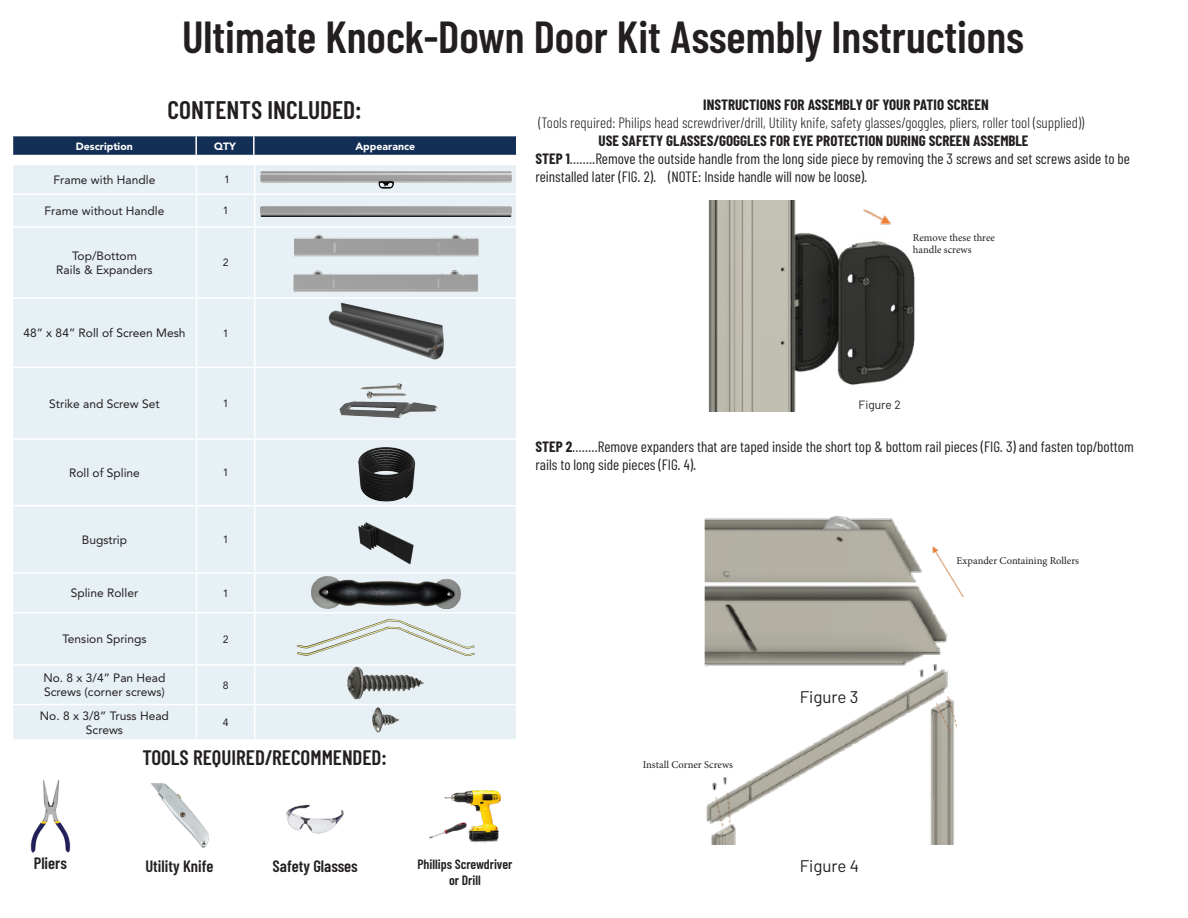
<style>
.page{position:relative;width:1188px;height:918px;background:#fff}
.page>*{position:absolute;margin:0;border:0;box-sizing:border-box;transform-origin:0 0}
.t1{font:600 45px "Barlow Condensed";color:#231f20}
.t2{font:600 25.5px "Barlow Condensed";color:#231f20}
.t3{font:600 21px "Barlow Condensed";color:#231f20}
.t4{font:16.8px "Barlow";color:#231f20}
.t5{font:600 16.5px "Barlow Condensed";color:#231f20}
.t6{font:15px/18px "Barlow Condensed";color:#231f20}
.t7{font:300 15px "Barlow Condensed";color:#231f20}
.t8{font:700 15px "Barlow Condensed";color:#231f20}
.t9{font:600 13.5px "Barlow Condensed";color:#231f20}
.t10{font:12px "Avenir LT Std";color:#231f20}
.t11{font:12px "Barlow";color:#231f20}
.t12{font:10.5px "Minion Pro";color:#231f20}
.t13{font:900 10.5px "Avenir LT Std";color:#fff}
.t14{font:10.5px "Avenir LT Std";color:#231f20}
.s1{font-weight:700}
</style>
<div class="page">
<svg style="left:12px;top:136px;width:505px;height:19px;background:#1d375c"></svg>
<div style="left:13px;top:165px;width:503px;height:574px;background:#e7f0f5"></div>
<svg style="left:196px;top:165px;width:1px;height:29px"></svg>
<svg style="left:254px;top:165px;width:1px;height:29px"></svg>
<hr style="left:12px;top:194px;width:184px;height:1px;background:#fff">
<hr style="left:196px;top:194px;width:59px;height:1px;background:#fff">
<hr style="left:196px;top:195px;width:1px;height:31px;background:#fff">
<hr style="left:255px;top:194px;width:263px;height:1px;background:#fff">
<hr style="left:254px;top:195px;width:1px;height:31px;background:#fff">
<hr style="left:12px;top:226px;width:184px;height:2px;background:#fff">
<hr style="left:196px;top:226px;width:59px;height:2px;background:#fff">
<hr style="left:196px;top:228px;width:1px;height:69px;background:#fff">
<hr style="left:255px;top:226px;width:263px;height:2px;background:#fff">
<hr style="left:254px;top:228px;width:1px;height:69px;background:#fff">
<hr style="left:12px;top:297px;width:184px;height:2px;background:#fff">
<hr style="left:196px;top:297px;width:59px;height:2px;background:#fff">
<hr style="left:196px;top:299px;width:1px;height:68px;background:#fff">
<hr style="left:255px;top:297px;width:263px;height:2px;background:#fff">
<hr style="left:254px;top:299px;width:1px;height:68px;background:#fff">
<hr style="left:12px;top:367px;width:184px;height:1px;background:#fff">
<hr style="left:196px;top:367px;width:59px;height:1px;background:#fff">
<hr style="left:196px;top:368px;width:1px;height:70px;background:#fff">
<hr style="left:255px;top:367px;width:263px;height:1px;background:#fff">
<hr style="left:254px;top:368px;width:1px;height:70px;background:#fff">
<hr style="left:12px;top:438px;width:184px;height:2px;background:#fff">
<hr style="left:196px;top:438px;width:59px;height:2px;background:#fff">
<hr style="left:196px;top:440px;width:1px;height:65px;background:#fff">
<hr style="left:255px;top:438px;width:263px;height:2px;background:#fff">
<hr style="left:254px;top:440px;width:1px;height:65px;background:#fff">
<hr style="left:12px;top:505px;width:184px;height:1px;background:#fff">
<hr style="left:196px;top:505px;width:59px;height:1px;background:#fff">
<hr style="left:196px;top:506px;width:1px;height:66px;background:#fff">
<hr style="left:255px;top:505px;width:263px;height:1px;background:#fff">
<hr style="left:254px;top:506px;width:1px;height:66px;background:#fff">
<hr style="left:12px;top:572px;width:184px;height:2px;background:#fff">
<hr style="left:196px;top:572px;width:59px;height:2px;background:#fff">
<hr style="left:196px;top:574px;width:1px;height:38px;background:#fff">
<hr style="left:255px;top:572px;width:263px;height:2px;background:#fff">
<hr style="left:254px;top:574px;width:1px;height:38px;background:#fff">
<hr style="left:12px;top:612px;width:184px;height:2px;background:#fff">
<hr style="left:196px;top:612px;width:59px;height:2px;background:#fff">
<hr style="left:196px;top:613px;width:1px;height:51px;background:#fff">
<hr style="left:255px;top:612px;width:263px;height:2px;background:#fff">
<hr style="left:254px;top:613px;width:1px;height:51px;background:#fff">
<hr style="left:12px;top:664px;width:184px;height:2px;background:#fff">
<hr style="left:196px;top:664px;width:59px;height:2px;background:#fff">
<hr style="left:196px;top:666px;width:1px;height:38px;background:#fff">
<hr style="left:255px;top:664px;width:263px;height:2px;background:#fff">
<hr style="left:254px;top:666px;width:1px;height:38px;background:#fff">
<hr style="left:12px;top:704px;width:184px;height:1px;background:#fff">
<hr style="left:196px;top:704px;width:59px;height:1px;background:#fff">
<hr style="left:196px;top:705px;width:1px;height:34px;background:#fff">
<hr style="left:255px;top:704px;width:263px;height:1px;background:#fff">
<hr style="left:254px;top:705px;width:1px;height:34px;background:#fff">
<img style="left:321px;top:302px;width:130px;height:65px">
<img style="left:348px;top:445px;width:75px;height:57px">
<img style="left:312px;top:576px;width:149px;height:33px">
<img style="left:429px;top:790px;width:72px;height:53px">
<img style="left:286px;top:804px;width:58px;height:30px">
<img style="left:151px;top:783px;width:58px;height:65px">
<img style="left:332px;top:370px;width:108px;height:64px">
<img style="left:30px;top:780px;width:41px;height:73px">
<img style="left:261px;top:172px;width:250px;height:17px">
<img style="left:261px;top:204px;width:250px;height:15px">
<img style="left:357px;top:513px;width:59px;height:57px">
<img style="left:295px;top:616px;width:182px;height:43px">
<img style="left:293px;top:234px;width:186px;height:57px">
<img style="left:348px;top:666px;width:76px;height:33px">
<img style="left:372px;top:708px;width:27px;height:24px">
<img style="left:708px;top:200px;width:207px;height:212px">
<img style="left:704px;top:516px;width:250px;height:328px">
<img style="left:863px;top:209px;width:37px;height:24px">
<img style="left:926px;top:541px;width:37px;height:56px">
<img style="left:937px;top:697px;width:20px;height:35px">
<img style="left:709px;top:791px;width:27px;height:38px">
<p class="t1" style="left:182px;top:9px;width:843px">Ultimate Knock-Down Door Kit Assembly Instructions</p>
<p class="t8" style="left:703px;top:95px;width:287px">INSTRUCTIONS FOR ASSEMBLY OF YOUR PATIO SCREEN</p>
<p class="t7" style="left:538px;top:113px;width:547px">(Tools required: Philips head screwdriver/drill, Utility knife, safety glasses/goggles, pliers, roller tool (supplied))</p>
<p class="t8" style="left:598px;top:131px;width:432px">USE SAFETY GLASSES/GOGGLES FOR EYE PROTECTION DURING SCREEN ASSEMBLE</p>
<p class="t6" style="left:536px;top:149px;width:596px"><span class="s1">STEP 1</span>……..Remove the outside handle from the long side piece by removing the 3 screws and set screws aside to be reinstalled later (FIG. 2). (NOTE: Inside handle will now be loose).</p>
<p class="t2" style="left:167px;top:94px;width:196px">CONTENTS INCLUDED:</p>
<p class="t13" style="left:76px;top:140px;width:58px">Description</p>
<p class="t13" style="left:214px;top:140px;width:23px">QTY</p>
<p class="t13" style="left:355px;top:140px;width:61px">Appearance</p>
<p class="t10" style="left:54px;top:173px;width:103px">Frame with Handle</p>
<p class="t14" style="left:224px;top:174px;width:7px">1</p>
<p class="t10" style="left:45px;top:204px;width:121px">Frame without Handle</p>
<p class="t14" style="left:223px;top:205px;width:7px">1</p>
<p class="t10" style="left:72px;top:249px;width:66px">Top/Bottom</p>
<p class="t10" style="left:56px;top:263px;width:98px">Rails &amp; Expanders</p>
<p class="t12" style="left:913px;top:230px;width:84px">Remove these three</p>
<p class="t12" style="left:913px;top:243px;width:60px">handle screws</p>
<p class="t14" style="left:223px;top:257px;width:7px">2</p>
<p class="t10" style="left:23px;top:326px;width:164px">48” x 84” Roll of Screen Mesh</p>
<p class="t14" style="left:223px;top:327px;width:7px">1</p>
<p class="t10" style="left:49px;top:397px;width:112px">Strike and Screw Set</p>
<p class="t14" style="left:223px;top:397px;width:7px">1</p>
<p class="t10" style="left:69px;top:466px;width:72px">Roll of Spline</p>
<p class="t14" style="left:223px;top:467px;width:7px">1</p>
<p class="t10" style="left:82px;top:533px;width:47px">Bugstrip</p>
<p class="t14" style="left:223px;top:534px;width:7px">1</p>
<p class="t10" style="left:71px;top:586px;width:69px">Spline Roller</p>
<p class="t14" style="left:223px;top:587px;width:7px">1</p>
<p class="t10" style="left:62px;top:632px;width:86px">Tension Springs</p>
<p class="t14" style="left:223px;top:633px;width:7px">2</p>
<p class="t10" style="left:43px;top:671px;width:124px">No. 8 x 3/4” Pan Head</p>
<p class="t10" style="left:44px;top:685px;width:122px">Screws (corner screws)</p>
<p class="t14" style="left:223px;top:679px;width:7px">8</p>
<p class="t10" style="left:40px;top:708px;width:130px">No. 8 x 3/8” Truss Head</p>
<p class="t10" style="left:86px;top:723px;width:39px">Screws</p>
<p class="t14" style="left:223px;top:717px;width:7px">4</p>
<p class="t3" style="left:142px;top:745px;width:246px">TOOLS REQUIRED/RECOMMENDED:</p>
<p class="t11" style="left:859px;top:397px;width:44px">Figure 2</p>
<p class="t6" style="left:536px;top:437px;width:600px"><span class="s1">STEP 2</span>……..Remove expanders that are taped inside the short top &amp; bottom rail pieces (FIG. 3) and fasten top/bottom rails to long side pieces (FIG. 4).</p>
<p class="t12" style="left:643px;top:758px;width:92px">Install Corner Screws</p>
<p class="t4" style="left:800px;top:686px;width:60px">Figure 3</p>
<p class="t12" style="left:957px;top:554px;width:124px">Expander Containing Rollers</p>
<p class="t5" style="left:34px;top:853px;width:35px">Pliers</p>
<p class="t5" style="left:145px;top:856px;width:70px">Utility Knife</p>
<p class="t5" style="left:273px;top:856px;width:87px">Safety Glasses</p>
<p class="t9" style="left:417px;top:856px;width:96px">Phillips Screwdriver</p>
<p class="t9" style="left:449px;top:872px;width:33px">or Drill</p>
<p class="t4" style="left:800px;top:855px;width:61px">Figure 4</p>
</div>
